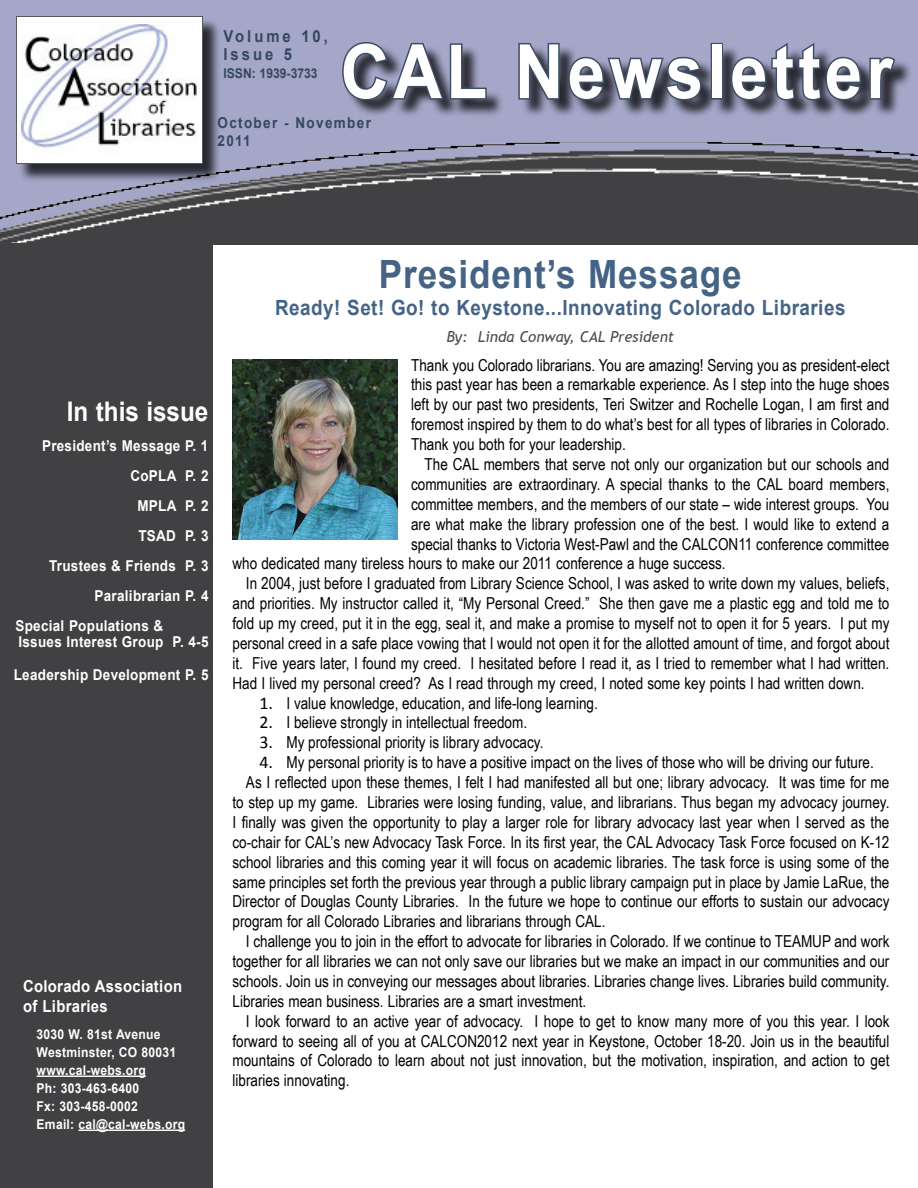
<style>
.page{position:relative;width:918px;height:1188px;background:#fff}
.page>*{position:absolute;margin:0;border:0;box-sizing:border-box;transform-origin:0 0}
.t1{font:700 75px "Arial";letter-spacing:.06em;color:#fff;scale:.9 1}
.t2{font:700 39px "Arial";letter-spacing:.025em;color:#456485;scale:.9 1}
.t3{font:700 27px "Arial";color:#fff;scale:.9 1}
.t4{font:700 21px "Arial";letter-spacing:.025em;color:#456485;scale:.9 1}
.t5{font:16.5px/20px "Arial Narrow";color:#000;text-align:justify}
.t6{font:700 16.5px/19.5px "Arial";letter-spacing:.02em;color:#fff;scale:.9 1}
.t7{font:700 16.5px/18px "Arial";letter-spacing:.2em;color:#35485d;scale:.9 1}
.t8{font:700 15px "Arial";letter-spacing:.02em;color:#fff;scale:.9 1}
.t9{font:italic 15px "Trebuchet MS";color:#4d4d4f}
.t10{font:700 15px/18px "Arial";letter-spacing:.1em;color:#35485d;scale:.9 1}
.t11{font:700 13.5px/18px "Arial";letter-spacing:.02em;color:#fff;scale:.9 1}
.t12{font:700 13.5px "Arial";color:#35485d;scale:.9 1}
.s1{font-family:"Calibri";font-size:18px}
</style>
<div class="page">
<div style="left:0;top:0;width:213px;height:1188px;background:#414042"></div>
<div style="left:0;top:0;width:918px;height:142px;background:#a4a7c8"></div>
<img style="left:0;top:142px;width:918px;height:101px">
<div style="left:345px;top:45px;width:568px;height:74px;background:#000;opacity:.75"></div>
<svg style="left:341px;top:40px;width:147px;height:62px;background:#6c7289"></svg>
<svg style="left:517px;top:41px;width:44px;height:60px;background:#5d647a"></svg>
<svg style="left:567px;top:55px;width:136px;height:47px;background:#596074"></svg>
<div style="left:711px;top:43px;width:12px;height:57px;border:3px solid #3f4f63"></div>
<svg style="left:729px;top:40px;width:168px;height:63px;background:#696e85"></svg>
<div style="left:18px;top:18px;width:204px;height:165px;background:#000;opacity:.75"></div>
<div style="left:16px;top:16px;width:186px;height:148px;background:#fff"></div>
<img style="left:22px;top:25px;width:175px;height:128px">
<div style="left:16px;top:16px;width:187px;height:148px;border:1px solid #58595b"></div>
<hr style="left:37px;top:1076px;width:109px;height:1px;background:#fff">
<hr style="left:79px;top:1130px;width:106px;height:1px;background:#fff">
<img style="left:232px;top:359px;width:166px;height:181px">
<p class="t7" style="left:224px;top:28px;width:118px">Volume 10,<br>Issue 5</p>
<p class="t12" style="left:224px;top:64px;width:106px">ISSN: 1939-3733</p>
<p class="t10" style="left:218px;top:114px;width:172px">October - November<br>2011</p>
<h1 class="t1" style="left:340px;top:22px;width:615px">CAL Newsletter</h1>
<h3 class="t3" style="left:67px;top:393px;width:159px">In this issue</h3>
<p class="t8" style="left:42px;top:435px;width:186px">President’s Message P. 1</p>
<p class="t8" style="left:130px;top:465px;width:88px">CoPLA P. 2</p>
<p class="t8" style="left:137px;top:495px;width:80px">MPLA P. 2</p>
<p class="t8" style="left:138px;top:525px;width:79px">TSAD P. 3</p>
<p class="t8" style="left:49px;top:555px;width:179px">Trustees &amp; Friends P. 3</p>
<p class="t8" style="left:95px;top:585px;width:128px">Paralibrarian P. 4</p>
<p class="t8" style="left:15px;top:615px;width:166px">Special Populations &amp;</p>
<p class="t8" style="left:19px;top:632px;width:213px">Issues Interest Group P. 4-5</p>
<p class="t8" style="left:14px;top:665px;width:218px">Leadership Development P. 5</p>
<p class="t6" style="left:23px;top:977px;width:178px">Colorado Association of Libraries</p>
<p class="t11" style="left:37px;top:1025px;width:167px">3030 W. 81st Avenue<br>Westminster, CO 80031 www.cal-webs.org<br>Ph: 303-463-6400<br>Fx: 303-458-0002<br>Email: cal@cal-webs.org</p>
<h2 class="t2" style="left:379px;top:249px;width:405px">President’s Message</h2>
<p class="t4" style="left:275px;top:294px;width:635px">Ready! Set! Go! to Keystone...Innovating Colorado Libraries</p>
<p class="t9" style="left:446px;top:328px;width:229px">By: Linda Conway, CAL President</p>
<p class="t5" style="left:411px;top:354px;width:480px">Thank you Colorado librarians. You are amazing! Serving you as president-elect this past year has been a remarkable experience. As I step into the huge shoes left by our past two presidents, Teri Switzer and Rochelle Logan, I am first and foremost inspired by them to do what’s best for all types of libraries in Colorado.<br>Thank you both for your leadership.</p>
<p class="t5" style="left:425px;top:454px;width:466px">The CAL members that serve not only our organization but our schools and</p>
<p class="t5" style="left:411px;top:473px;width:480px">communities are extraordinary. A special thanks to the CAL board members,</p>
<p class="t5" style="left:411px;top:493px;width:480px">committee members, and the members of our state – wide interest groups. You</p>
<p class="t5" style="left:411px;top:513px;width:480px">are what make the library profession one of the best. I would like to extend a</p>
<p class="t5" style="left:411px;top:533px;width:480px">special thanks to Victoria West-Pawl and the CALCON11 conference committee</p>
<p class="t5" style="left:232px;top:553px;width:495px">who dedicated many tireless hours to make our 2011 conference a huge success.</p>
<p class="t5" style="left:246px;top:573px;width:645px">In 2004, just before I graduated from Library Science School, I was asked to write down my values, beliefs,</p>
<p class="t5" style="left:232px;top:593px;width:658px">and priorities. My instructor called it, “My Personal Creed.” She then gave me a plastic egg and told me to</p>
<p class="t5" style="left:232px;top:613px;width:658px">fold up my creed, put it in the egg, seal it, and make a promise to myself not to open it for 5 years. I put my</p>
<p class="t5" style="left:232px;top:633px;width:658px">personal creed in a safe place vowing that I would not open it for the allotted amount of time, and forgot about</p>
<p class="t5" style="left:232px;top:652px;width:658px">it. Five years later, I found my creed. I hesitated before I read it, as I tried to remember what I had written.</p>
<p class="t5" style="left:232px;top:672px;width:634px">Had I lived my personal creed? As I read through my creed, I noted some key points I had written down.</p>
<p class="t5" style="left:260px;top:692px;width:340px"><span class="s1">1.</span> I value knowledge, education, and life-long learning.</p>
<p class="t5" style="left:260px;top:712px;width:269px"><span class="s1">2.</span> I believe strongly in intellectual freedom.</p>
<p class="t5" style="left:260px;top:732px;width:285px"><span class="s1">3.</span> My professional priority is library advocacy.</p>
<p class="t5" style="left:260px;top:752px;width:616px"><span class="s1">4.</span> My personal priority is to have a positive impact on the lives of those who will be driving our future.</p>
<p class="t5" style="left:246px;top:772px;width:645px">As I reflected upon these themes, I felt I had manifested all but one; library advocacy. It was time for me</p>
<p class="t5" style="left:232px;top:792px;width:659px">to step up my game. Libraries were losing funding, value, and librarians. Thus began my advocacy journey.</p>
<p class="t5" style="left:232px;top:811px;width:658px">I finally was given the opportunity to play a larger role for library advocacy last year when I served as the</p>
<p class="t5" style="left:232px;top:831px;width:658px">co-chair for CAL’s new Advocacy Task Force. In its first year, the CAL Advocacy Task Force focused on K-12</p>
<p class="t5" style="left:232px;top:851px;width:659px">school libraries and this coming year it will focus on academic libraries. The task force is using some of the</p>
<p class="t5" style="left:232px;top:871px;width:658px">same principles set forth the previous year through a public library campaign put in place by Jamie LaRue, the</p>
<p class="t5" style="left:232px;top:891px;width:658px">Director of Douglas County Libraries. In the future we hope to continue our efforts to sustain our advocacy</p>
<p class="t5" style="left:232px;top:911px;width:375px">program for all Colorado Libraries and librarians through CAL.</p>
<p class="t5" style="left:246px;top:931px;width:645px">I challenge you to join in the effort to advocate for libraries in Colorado. If we continue to TEAMUP and work</p>
<p class="t5" style="left:232px;top:951px;width:658px">together for all libraries we can not only save our libraries but we make an impact in our communities and our</p>
<p class="t5" style="left:232px;top:971px;width:659px">schools. Join us in conveying our messages about libraries. Libraries change lives. Libraries build community.</p>
<p class="t5" style="left:232px;top:990px;width:355px">Libraries mean business. Libraries are a smart investment.</p>
<p class="t5" style="left:246px;top:1010px;width:645px">I look forward to an active year of advocacy. I hope to get to know many more of you this year. I look</p>
<p class="t5" style="left:232px;top:1030px;width:658px">forward to seeing all of you at CALCON2012 next year in Keystone, October 18-20. Join us in the beautiful</p>
<p class="t5" style="left:232px;top:1050px;width:658px">mountains of Colorado to learn about not just innovation, but the motivation, inspiration, and action to get</p>
<p class="t5" style="left:232px;top:1070px;width:118px">libraries innovating.</p>
</div>
